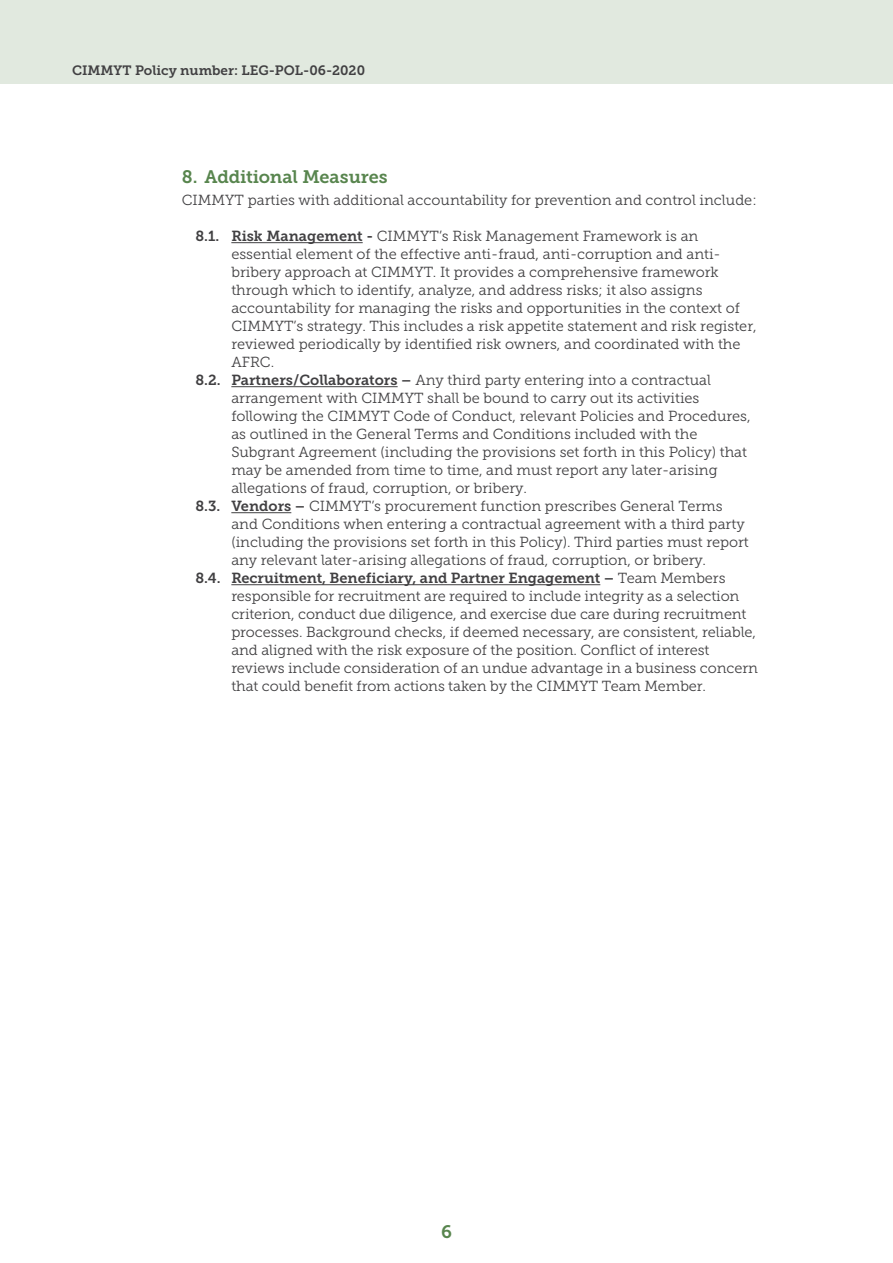
<style>
.page{position:relative;width:893px;height:1263px;background:#fff}
.page>*{position:absolute;margin:0;border:0;box-sizing:border-box;transform-origin:0 0}
.t1{font:18px "Museo Slab 700";letter-spacing:-.005em;color:#58854e}
.t2{font:14.55px/18px "Museo Slab 300";color:#414042}
.t3{font:14.55px "Museo Slab 700";letter-spacing:-.005em;color:#414042}
.t4{font:13.5px "Museo Slab 700";color:#414042}
.s1{font-family:"Museo Slab 700"}
.s2{font-family:"Museo Slab 300"}
</style>
<div class="page">
<hr style="left:231px;top:242px;width:132px;height:1px;background:#414042">
<hr style="left:231px;top:386px;width:167px;height:1px;background:#414042">
<hr style="left:231px;top:512px;width:60px;height:1px;background:#414042">
<hr style="left:231px;top:584px;width:369px;height:1px;background:#414042">
<div style="left:0;top:0;width:893px;height:84px;background:#e1e9df"></div>
<p class="t4" style="left:72px;top:63px;width:295px">CIMMYT Policy number: LEG-POL-06-2020</p>
<p class="t1" style="left:182px;top:166px;width:207px">8. Additional Measures</p>
<p class="t2" style="left:182px;top:191px;width:576px">CIMMYT parties with additional accountability for prevention and control include:</p>
<p class="t2" style="left:195px;top:227px;width:505px"><span class="s1">8.1. Risk Management -</span> CIMMYT’s Risk Management Framework is an</p>
<p class="t2" style="left:231px;top:245px;width:491px">essential element of the effective anti-fraud, anti-corruption and anti-</p>
<p class="t2" style="left:231px;top:263px;width:489px">bribery approach at CIMMYT. It provides a comprehensive framework</p>
<p class="t2" style="left:231px;top:281px;width:473px">through which to identify, analyze, and address risks; it also assigns</p>
<p class="t2" style="left:231px;top:299px;width:510px">accountability for managing the risks and opportunities in the context of</p>
<p class="t2" style="left:231px;top:317px;width:527px">CIMMYT’s strategy. This includes a risk appetite statement and risk register,</p>
<p class="t2" style="left:231px;top:335px;width:511px">reviewed periodically by identified risk owners, and coordinated with the</p>
<p class="t2" style="left:231px;top:353px;width:44px">AFRC.</p>
<p class="t2" style="left:195px;top:371px;width:517px"><span class="s1">8.2. Partners/Collaborators –</span> Any third party entering into a contractual</p>
<p class="t2" style="left:231px;top:389px;width:470px">arrangement with CIMMYT shall be bound to carry out its activities</p>
<p class="t2" style="left:231px;top:407px;width:521px">following the CIMMYT Code of Conduct, relevant Policies and Procedures,</p>
<p class="t2" style="left:231px;top:425px;width:468px">as outlined in the General Terms and Conditions included with the</p>
<p class="t2" style="left:231px;top:443px;width:517px">Subgrant Agreement (including the provisions set forth in this Policy) that</p>
<p class="t2" style="left:231px;top:461px;width:488px">may be amended from time to time, and must report any later-arising</p>
<p class="t2" style="left:231px;top:479px;width:297px">allegations of fraud, corruption, or bribery.</p>
<p class="t2" style="left:195px;top:497px;width:529px"><span class="s1">8.3. Vendors –</span> CIMMYT’s procurement function prescribes General Terms</p>
<p class="t2" style="left:231px;top:515px;width:515px">and Conditions when entering a contractual agreement with a third party</p>
<p class="t2" style="left:231px;top:533px;width:519px">(including the provisions set forth in this Policy). Third parties must report</p>
<p class="t2" style="left:231px;top:551px;width:476px">any relevant later-arising allegations of fraud, corruption, or bribery.</p>
<p class="t3" style="left:195px;top:570px;width:532px">8.4. Recruitment, Beneficiary, and Partner Engagement – <span class="s2">Team Members</span></p>
<p class="t2" style="left:231px;top:587px;width:528px">responsible for recruitment are required to include integrity as a selection criterion, conduct due diligence, and exercise due care during recruitment processes. Background checks, if deemed necessary, are consistent, reliable, and aligned with the risk exposure of the position. Conflict of interest reviews include consideration of an undue advantage in a business concern that could benefit from actions taken by the CIMMYT Team Member.</p>
<p class="t1" style="left:441px;top:1221px;width:12px">6</p>
</div>
